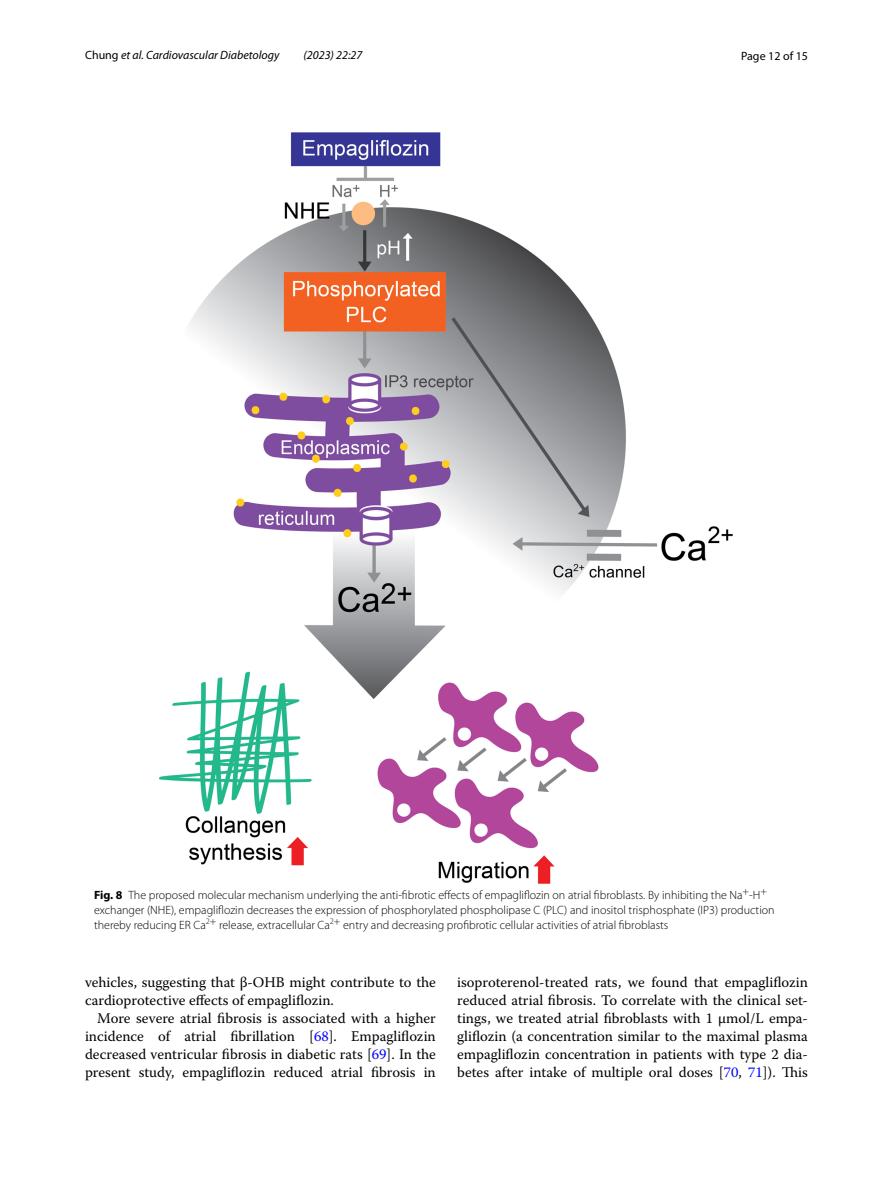
<style>
.page{position:relative;width:893px;height:1187px;background:#fff}
.page>*{position:absolute;margin:0;border:0;box-sizing:border-box;transform-origin:0 0}
.t1{font:14.7px/18px "Warnock Pro";color:#000;text-align:justify}
.t2{font:300 12px/15px "Myriad Pro";color:#000}
.t3{font:italic 12px "Myriad Pro";color:#000}
.t4{font:12px "Myriad Pro";color:#000}
.s1{font-style:normal}
.s2{font-weight:700}
.s3{color:#00f}
</style>
<div class="page">
<img style="left:159px;top:133px;width:574px;height:750px">
<p class="t3" style="left:85px;top:48px;width:196px"><span class="s1">Chung</span> et al. Cardiovascular Diabetology</p>
<p class="t3" style="left:304px;top:48px;width:60px">(2023) 22:27</p>
<p class="t4" style="left:741px;top:48px;width:68px">Page 12 of 15</p>
<p class="t2" style="left:94px;top:887px;width:682px"><span class="s2">Fig. 8</span> The proposed molecular mechanism underlying the anti-fibrotic effects of empagliflozin on atrial fibroblasts. By inhibiting the Na<sup>+</sup>-H<sup>+ </sup>exchanger (NHE), empagliflozin decreases the expression of phosphorylated phospholipase C (PLC) and inositol trisphosphate (IP3) production thereby reducing ER Ca<sup>2</sup><sup>+</sup> release, extracellular Ca<sup>2</sup><sup>+</sup> entry and decreasing profibrotic cellular activities of atrial fibroblasts</p>
<p class="t1" style="left:85px;top:972px;width:352px">vehicles, suggesting that β-OHB might contribute to the cardioprotective effects of empagliflozin.</p>
<p class="t1" style="left:85px;top:1008px;width:352px;text-indent:12px">More severe atrial fibrosis is associated with a higher incidence of atrial fibrillation [<span class="s3">68</span>]. Empagliflozin decreased ventricular fibrosis in diabetic rats [<span class="s3">69</span>]. In the present study, empagliflozin reduced atrial fibrosis in</p>
<p class="t1" style="left:457px;top:972px;width:352px">isoproterenol-treated rats, we found that empagliflozin reduced atrial fibrosis. To correlate with the clinical set&shy;tings, we treated atrial fibroblasts with 1 μmol/L empa&shy;gliflozin (a concentration similar to the maximal plasma empagliflozin concentration in patients with type 2 dia&shy;betes after intake of multiple oral doses [<span class="s3">70</span>, <span class="s3">71</span>]). This</p>
</div>
